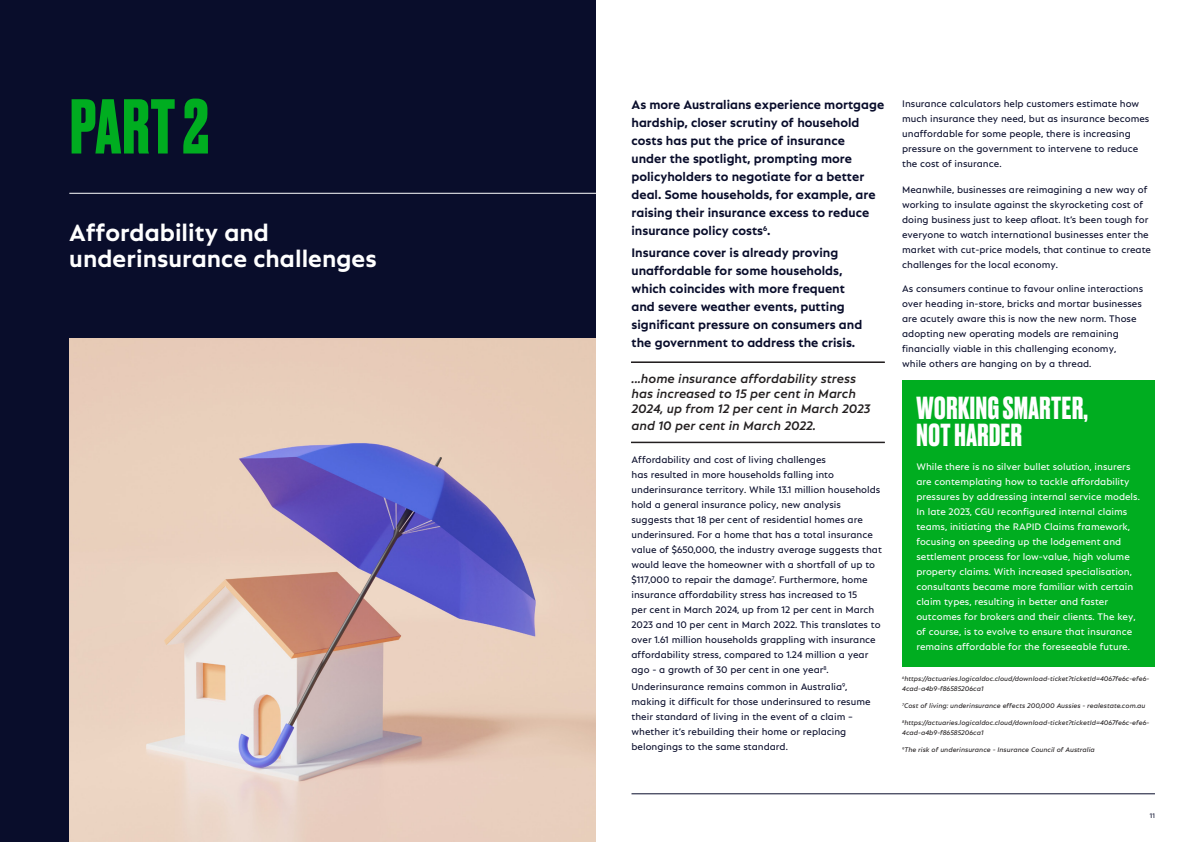
<style>
.page{position:relative;width:1191px;height:842px;background:#fff}
.page>*{position:absolute;margin:0;border:0;box-sizing:border-box;transform-origin:0 0}
.t1{font:700 73px "Druk";color:#00ad20}
.t2{font:700 30px/27px "Druk";letter-spacing:.02em;color:#fff}
.t3{font:700 24.8px/26.5px "Neptune";color:#fff}
.t4{font:700 13px/18px "Neptune";color:#090d2b}
.t5{font:italic 500 13px/15px "Neptune";color:#231f20}
.t6{font:10px/15px "Neptune";color:#090d2b}
.t7{font:10px/15px "Neptune";color:#fff}
.t8{font:italic 7px/10px "Neptune";color:#231f20}
.t9{font:7px "Neptune";color:#090d2b}
</style>
<div class="page">
<div style="left:0;top:0;width:595px;height:842px;background:#090d2b"></div>
<img style="left:69px;top:338px;width:526px;height:504px">
<hr style="left:631px;top:793px;width:524px;height:1px;background:#090d2b">
<hr style="left:69px;top:193px;width:563px;height:1px;background:#fff">
<div style="left:631px;top:362px;width:253px;height:1px;border:1px solid #231f20"></div>
<div style="left:631px;top:442px;width:253px;height:1px;border:1px solid #231f20"></div>
<div style="left:902px;top:380px;width:253px;height:71px;background:#00ad20"></div>
<div style="left:902px;top:449px;width:253px;height:218px;background:#00ad20"></div>
<h1 class="t1" style="left:70px;top:77px;width:140px">PART 2</h1>
<h3 class="t3" style="left:69px;top:219px;width:309px">Affordability and underinsurance challenges</h3>
<p class="t4" style="left:631px;top:95px;width:254px">As more Australians experience mortgage hardship, closer scrutiny of household costs has put the price of insurance<br>under the spotlight, prompting more policyholders to negotiate for a better deal. Some households, for example, are raising their insurance excess to reduce insurance policy costs<sup>6</sup>.</p>
<h3 class="t4" style="left:631px;top:243px;width:232px">Insurance cover is already proving unaffordable for some households, which coincides with more frequent and severe weather events, putting significant pressure on consumers and the government to address the crisis.</h3>
<h3 class="t5" style="left:631px;top:371px;width:241px">...home insurance affordability stress has increased to 15 per cent in March<br>2024, up from 12 per cent in March 2023</h3>
<h3 class="t5" style="left:631px;top:418px;width:186px">and 10 per cent in March 2022.</h3>
<p class="t6" style="left:631px;top:452px;width:252px">Affordability and cost of living challenges<br>has resulted in more households falling into underinsurance territory. While 13.1 million households hold a general insurance policy, new analysis suggests that 18 per cent of residential homes are underinsured. For a home that has a total insurance value of $650,000, the industry average suggests that would leave the homeowner with a shortfall of up to $117,000 to repair the damage<sup>7</sup>. Furthermore, home insurance affordability stress has increased to 15<br>per cent in March 2024, up from 12 per cent in March 2023 and 10 per cent in March 2022. This translates to over 1.61 million households grappling with insurance affordability stress, compared to 1.24 million a year ago - a growth of 30 per cent in one year<sup>8</sup>.</p>
<p class="t6" style="left:631px;top:679px;width:241px">Underinsurance remains common in Australia<sup>9</sup>, making it difficult for those underinsured to resume their standard of living in the event of a claim – whether it’s rebuilding their home or replacing belongings to the same standard.</p>
<p class="t6" style="left:902px;top:96px;width:249px">Insurance calculators help customers estimate how much insurance they need, but as insurance becomes unaffordable for some people, there is increasing pressure on the government to intervene to reduce the cost of insurance.</p>
<p class="t6" style="left:902px;top:182px;width:250px">Meanwhile, businesses are reimagining a new way of working to insulate against the skyrocketing cost of doing business just to keep afloat. It’s been tough for everyone to watch international businesses enter the market with cut-price models, that continue to create challenges for the local economy.</p>
<p class="t6" style="left:902px;top:281px;width:242px">As consumers continue to favour online interactions over heading in-store, bricks and mortar businesses are acutely aware this is now the new norm. Those adopting new operating models are remaining financially viable in this challenging economy,<br>while others are hanging on by a thread.</p>
<h2 class="t2" style="left:916px;top:393px;width:173px">WORKING SMARTER,<br>NOT HARDER</h2>
<p class="t7" style="left:916px;top:459px;width:225px">While there is no silver bullet solution, insurers are contemplating how to tackle affordability pressures by addressing internal service models.<br>In late 2023, CGU reconfigured internal claims teams, initiating the RAPID Claims framework, focusing on speeding up the lodgement and settlement process for low-value, high volume property claims. With increased specialisation, consultants became more familiar with certain claim types, resulting in better and faster outcomes for brokers and their clients. The key, of course, is to evolve to ensure that insurance remains affordable for the foreseeable future.</p>
<p class="t8" style="left:902px;top:673px;width:249px"><sup>6</sup>https://actuaries.logicaldoc.cloud/download-ticket?ticketId=4067fe6c-efe6-<br>4cad-a4b9-f86585206ca1</p>
<p class="t8" style="left:902px;top:701px;width:245px"><sup>7</sup>Cost of living: underinsurance effects 200,000 Aussies - realestate.com.au</p>
<p class="t8" style="left:902px;top:718px;width:249px"><sup>8</sup>https://actuaries.logicaldoc.cloud/download-ticket?ticketId=4067fe6c-efe6-<br>4cad-a4b9-f86585206ca1</p>
<p class="t8" style="left:902px;top:745px;width:194px"><sup>9</sup>The risk of underinsurance - Insurance Council of Australia</p>
<p class="t9" style="left:1149px;top:811px;width:7px">11</p>
</div>
